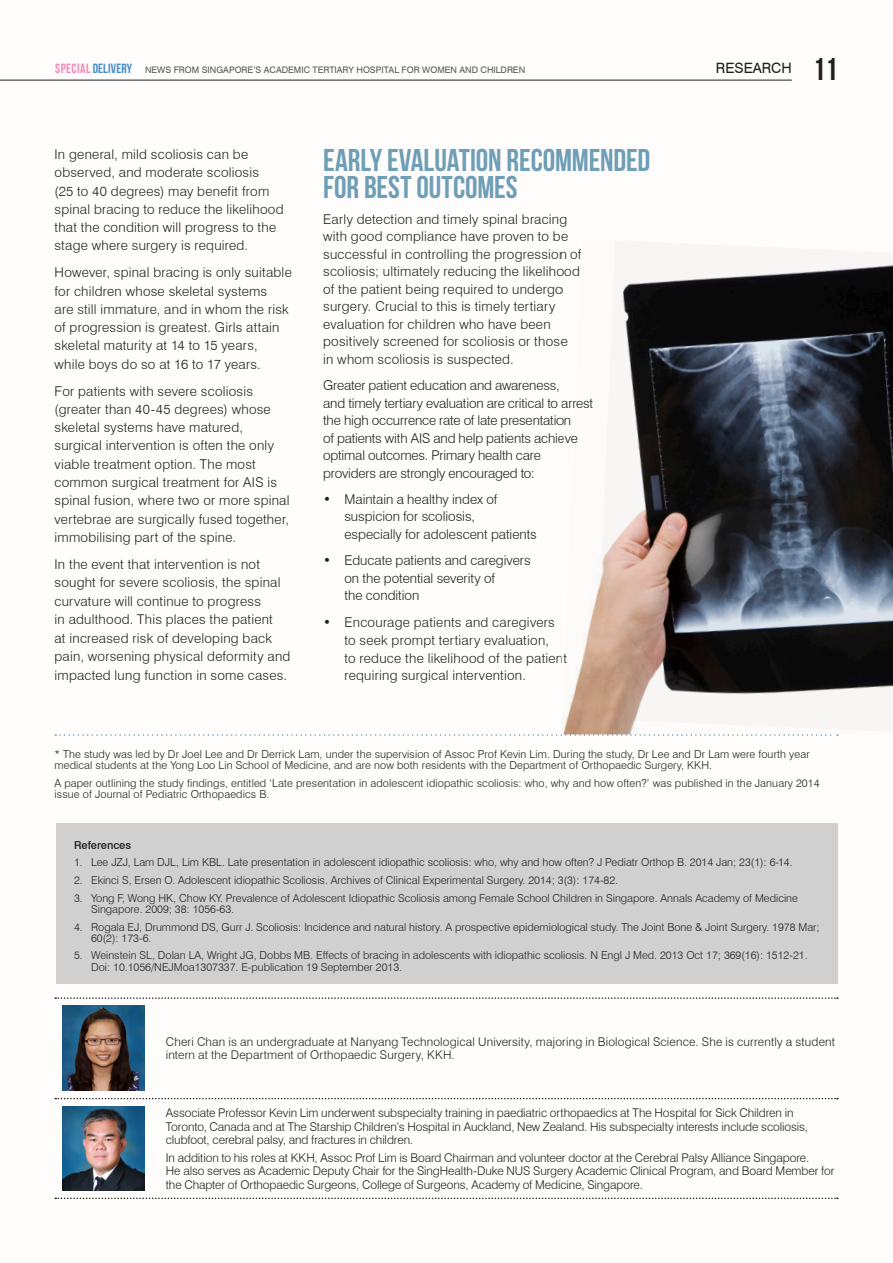
<style>
.page{position:relative;width:893px;height:1263px;background:#fefdfb}
.page>*{position:absolute;margin:0;border:0;box-sizing:border-box;transform-origin:0 0}
.t1{font:31.5px/27px "Bebas Neue";letter-spacing:-.005em;color:#6f9eb7}
.t2{font:31.5px "Bebas Neue";color:#231f20}
.t3{font:14.25px "Swiss 721 BT";color:#231f20}
.t4{font:300 13.5px/18.3px "Swiss 721 BT";letter-spacing:.015em;color:#231f20}
.t5{font:300 13.5px/17.5px "Swiss 721 BT";letter-spacing:-.01em;color:#231f20}
.t6{font:300 12px/13.5px "Swiss 721 BT";letter-spacing:-.005em;color:#231f20}
.t7{font:300 12px/13.5px "Swiss 721 BT";letter-spacing:.015em;color:#231f20}
.t8{font:300 10.95px/11.2px "Swiss 721 BT";color:#231f20}
.t9{font:500 10.95px "Swiss 721 BT";color:#231f20}
.t10{font:9px "Swiss 721 BT";color:#57585a}
.s1{font-family:"Bebas Neue";font-size:13.35px;color:#f287b6}
.s2{font-family:"Bebas Neue";font-size:13.35px;color:#448dcb}
</style>
<div class="page">
<hr style="left:0;top:80px;width:792px;height:1px;background:#231f20">
<img style="left:62px;top:1106px;width:83px;height:84px">
<svg style="left:55px;top:1098px;width:783px;height:1px"></svg>
<svg style="left:55px;top:1197px;width:783px;height:2px"></svg>
<img style="left:62px;top:1006px;width:83px;height:84px">
<svg style="left:55px;top:997px;width:783px;height:2px"></svg>
<div style="left:56px;top:824px;width:782px;height:160px;background:#d1d2d4"></div>
<svg style="left:55px;top:734px;width:783px;height:2px"></svg>
<img style="left:563px;top:264px;width:330px;height:470px">
<p class="t10" style="left:55px;top:64px;width:471px"><span class="s1">SPECIAL</span> <span class="s2">DELIVERY</span> NEWS FROM SINGAPORE’S ACADEMIC TERTIARY HOSPITAL FOR WOMEN AND CHILDREN</p>
<p class="t3" style="left:716px;top:60px;width:77px">RESEARCH</p>
<h1 class="t2" style="left:813px;top:52px;width:26px">11</h1>
<p class="t4" style="left:55px;top:145px;width:231px">In general, mild scoliosis can be observed, and moderate scoliosis<br>(25 to 40 degrees) may benefit from spinal bracing to reduce the likelihood that the condition will progress to the stage where surgery is required.</p>
<p class="t4" style="left:55px;top:263px;width:239px">However, spinal bracing is only suitable for children whose skeletal systems<br>are still immature, and in whom the risk of progression is greatest. Girls attain skeletal maturity at 14 to 15 years,<br>while boys do so at 16 to 17 years.</p>
<p class="t4" style="left:55px;top:381px;width:237px">For patients with severe scoliosis (greater than 40-45 degrees) whose skeletal systems have matured, surgical intervention is often the only viable treatment option. The most common surgical treatment for AIS is spinal fusion, where two or more spinal vertebrae are surgically fused together, immobilising part of the spine.</p>
<p class="t4" style="left:55px;top:555px;width:237px">In the event that intervention is not sought for severe scoliosis, the spinal curvature will continue to progress<br>in adulthood. This places the patient<br>at increased risk of developing back pain, worsening physical deformity and impacted lung function in some cases.</p>
<p class="t1" style="left:323px;top:146px;width:329px">EARLY EVALUATION RECOMMENDED<br>FOR BEST OUTCOMES</p>
<p class="t4" style="left:323px;top:210px;width:260px;line-height:17.5px">Early detection and timely spinal bracing with good compliance have proven to be successful in controlling the progression of scoliosis; ultimately reducing the likelihood of the patient being required to undergo surgery. Crucial to this is timely tertiary evaluation for children who have been positively screened for scoliosis or those<br>in whom scoliosis is suspected.</p>
<p class="t5" style="left:323px;top:376px;width:272px">Greater patient education and awareness,<br>and timely tertiary evaluation are critical to arrest the high occurrence rate of late presentation<br>of patients with AIS and help patients achieve optimal outcomes. Primary health care providers are strongly encouraged to:</p>
<p class="t4" style="left:344px;top:490px;width:194px;line-height:17.5px;text-indent:-21px">• Maintain a healthy index of suspicion for scoliosis,<br>especially for adolescent patients</p>
<p class="t4" style="left:344px;top:551px;width:188px;line-height:17.7px;text-indent:-21px">• Educate patients and caregivers on the potential severity of<br>the condition</p>
<p class="t4" style="left:344px;top:613px;width:224px;line-height:17.9px;text-indent:-21px">• Encourage patients and caregivers to seek prompt tertiary evaluation,<br>to reduce the likelihood of the patient requiring surgical intervention.</p>
<p class="t8" style="left:55px;top:748px;width:757px">* The study was led by Dr Joel Lee and Dr Derrick Lam, under the supervision of Assoc Prof Kevin Lim. During the study, Dr Lee and Dr Lam were fourth year medical students at the Yong Loo Lin School of Medicine, and are now both residents with the Department of Orthopaedic Surgery, KKH.</p>
<p class="t8" style="left:55px;top:777px;width:767px">A paper outlining the study findings, entitled ‘Late presentation in adolescent idiopathic scoliosis: who, why and how often?’ was published in the January 2014 issue of Journal of Pediatric Orthopaedics B.</p>
<p class="t9" style="left:74px;top:838px;width:58px">References</p>
<p class="t8" style="left:74px;top:857px;width:720px">1. Lee JZJ, Lam DJL, Lim KBL. Late presentation in adolescent idiopathic scoliosis: who, why and how often? J Pediatr Orthop B. 2014 Jan; 23(1): 6-14.</p>
<p class="t8" style="left:74px;top:874px;width:545px">2. Ekinci S, Ersen O. Adolescent idiopathic Scoliosis. Archives of Clinical Experimental Surgery. 2014; 3(3): 174-82.</p>
<p class="t8" style="left:91px;top:892px;width:708px;text-indent:-17px">3. Yong F, Wong HK, Chow KY. Prevalence of Adolescent Idiopathic Scoliosis among Female School Children in Singapore. Annals Academy of Medicine<br>Singapore. 2009; 38: 1056-63.</p>
<p class="t8" style="left:91px;top:921px;width:730px;text-indent:-17px">4. Rogala EJ, Drummond DS, Gurr J. Scoliosis: Incidence and natural history. A prospective epidemiological study. The Joint Bone &amp; Joint Surgery. 1978 Mar;<br>60(2): 173-6.</p>
<p class="t8" style="left:91px;top:950px;width:718px;text-indent:-17px">5. Weinstein SL, Dolan LA, Wright JG, Dobbs MB. Effects of bracing in adolescents with idiopathic scoliosis. N Engl J Med. 2013 Oct 17; 369(16): 1512-21.<br>Doi: 10.1056/NEJMoa1307337. E-publication 19 September 2013.</p>
<p class="t7" style="left:166px;top:1035px;width:671px">Cheri Chan is an undergraduate at Nanyang Technological University, majoring in Biological Science. She is currently a student intern at the Department of Orthopaedic Surgery, KKH.</p>
<p class="t6" style="left:166px;top:1106px;width:644px">Associate Professor Kevin Lim underwent subspecialty training in paediatric orthopaedics at The Hospital for Sick Children in<br>Toronto, Canada and at The Starship Children’s Hospital in Auckland, New Zealand. His subspecialty interests include scoliosis, clubfoot, cerebral palsy, and fractures in children.</p>
<p class="t6" style="left:166px;top:1151px;width:670px">In addition to his roles at KKH, Assoc Prof Lim is Board Chairman and volunteer doctor at the Cerebral Palsy Alliance Singapore.<br>He also serves as Academic Deputy Chair for the SingHealth-Duke NUS Surgery Academic Clinical Program, and Board Member for the Chapter of Orthopaedic Surgeons, College of Surgeons, Academy of Medicine, Singapore.</p>
</div>
